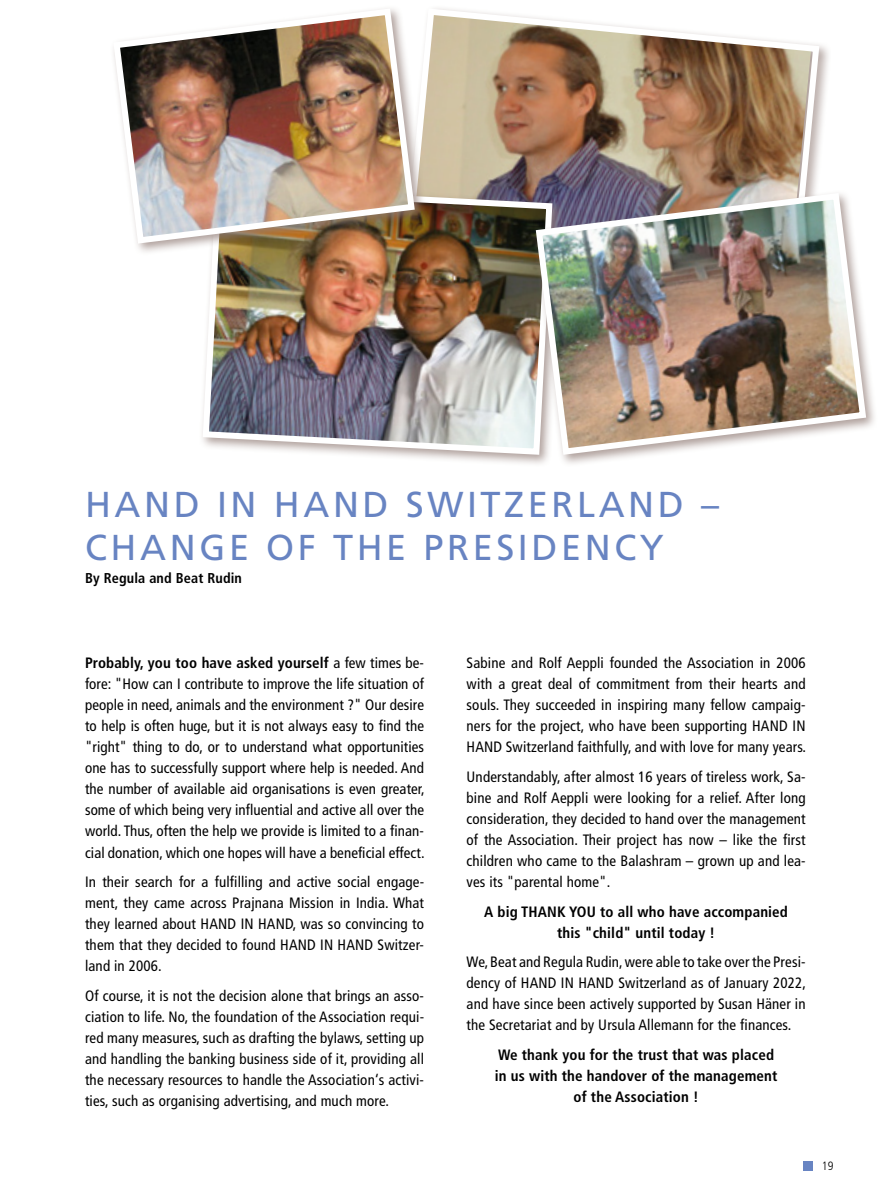
<style>
.page{position:relative;width:893px;height:1191px;background:#fff}
.page>*{position:absolute;margin:0;border:0;box-sizing:border-box;transform-origin:0 0}
.t1{font:36px/43.2px "Frutiger";letter-spacing:.1em;color:#6884c2}
.t2{font:condensed 15px/21px "Frutiger";letter-spacing:.01em;color:#000;text-align:justify}
.t3{font:700 condensed 15px/21px "Frutiger";letter-spacing:.01em;color:#000;text-align:center}
.t4{font:700 condensed 14.25px "Frutiger";letter-spacing:.01em;color:#000}
.t5{font:300 condensed 12px "Frutiger";color:#000}
.s1{font-weight:700}
</style>
<div class="page">
<img style="left:426px;top:8px;width:397px;height:181px">
<div style="left:803px;top:1161px;width:10px;height:9px;background:#6884c2"></div>
<div style="left:199px;top:182px;width:366px;height:285px;background:#95817b;opacity:.75"></div>
<img style="left:200px;top:183px;width:356px;height:275px">
<div style="left:110px;top:5px;width:316px;height:251px;background:#95817b;opacity:.75"></div>
<img style="left:110px;top:5px;width:308px;height:242px">
<div style="left:532px;top:189px;width:347px;height:278px;background:#95817b;opacity:.75"></div>
<img style="left:532px;top:190px;width:337px;height:268px">
<h1 class="t1" style="left:85px;top:483px;width:635px">HAND IN HAND SWITZERLAND –<br>CHANGE OF THE PRESIDENCY</h1>
<p class="t4" style="left:85px;top:569px;width:158px">By Regula and Beat Rudin</p>
<p class="t2" style="left:85px;top:653px;width:341px"><span class="s1">Probably, you too have asked yourself</span> a few times be&shy;fore: "How can I contribute to improve the life situation of people in need, animals and the environment ?" Our desire to help is often huge, but it is not always easy to find the "right" thing to do, or to understand what opportunities one has to successfully support where help is needed. And the number of available aid organisations is even greater, some of which being very influential and active all over the world. Thus, often the help we provide is limited to a finan&shy;cial donation, which one hopes will have a beneficial effect.</p>
<p class="t2" style="left:85px;top:871px;width:341px">In their search for a fulfilling and active social engage&shy;ment, they came across Prajnana Mission in India. What they learned about HAND IN HAND, was so convincing to them that they decided to found HAND IN HAND Switzer&shy;land in 2006.</p>
<p class="t2" style="left:85px;top:985px;width:341px">Of course, it is not the decision alone that brings an asso&shy;ciation to life. No, the foundation of the Association requi&shy;red many measures, such as drafting the bylaws, setting up and handling the banking business side of it, providing all the necessary resources to handle the Association‘s activi&shy;ties, such as organising advertising, and much more.</p>
<p class="t2" style="left:467px;top:653px;width:341px">Sabine and Rolf Aeppli founded the Association in 2006 with a great deal of commitment from their hearts and souls. They succeeded in inspiring many fellow campaig&shy;ners for the project, who have been supporting HAND IN HAND Switzerland faithfully, and with love for many years.</p>
<p class="t2" style="left:467px;top:766px;width:341px">Understandably, after almost 16 years of tireless work, Sa&shy;bine and Rolf Aeppli were looking for a relief. After long consideration, they decided to hand over the management of the Association. Their project has now – like the first children who came to the Balashram – grown up and lea&shy;ves its "parental home".</p>
<p class="t3" style="left:484px;top:901px;width:305px">A big THANK YOU to all who have accompanied this "child" until today !</p>
<p class="t2" style="left:467px;top:951px;width:341px">We, Beat and Regula Rudin, were able to take over the Presi&shy;dency of HAND IN HAND Switzerland as of January 2022, and have since been actively supported by Susan Häner in the Secretariat and by Ursula Allemann for the finances.</p>
<p class="t3" style="left:495px;top:1044px;width:284px">We thank you for the trust that was placed in us with the handover of the management of the Association !</p>
<p class="t5" style="left:822px;top:1159px;width:13px">19</p>
</div>
